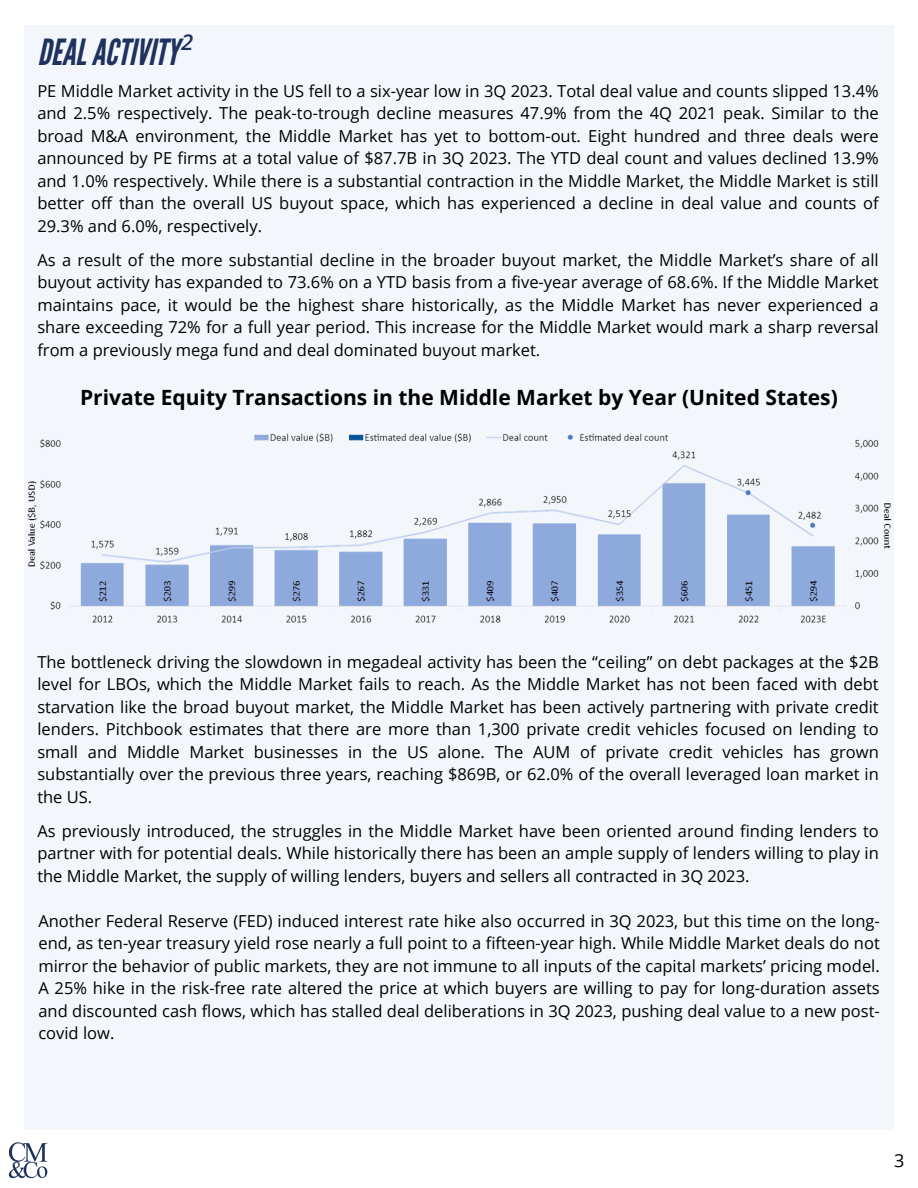
<style>
.page{position:relative;width:918px;height:1188px;background:#fff}
.page>*{position:absolute;margin:0;border:0;box-sizing:border-box;transform-origin:0 0}
.t1{font:italic 36px "League Gothic";color:#1e325d}
.t2{font:700 21px "Open Sans";color:#000}
.t3{font:18px "Open Sans";color:#000}
.t4{font:16.5px/22.5px "Open Sans";color:#000;text-align:justify}
.s1{font-family:"Noto Sans"}
</style>
<div class="page">
<img style="left:8px;top:1142px;width:40px;height:37px">
<div style="left:25px;top:26px;width:869px;height:1104px;background:#f3f6fb"></div>
<img style="left:27px;top:433px;width:865px;height:189px">
<p class="t1" style="left:37px;top:31px;width:155px">DEALACTIVITY<span class="s1">²</span></p>
<p class="t4" style="left:37px;top:79px;width:843px">PE Middle Market activity in the US fell to a six-year low in 3Q 2023. Total deal value and counts slipped 13.4% and 2.5% respectively. The peak-to-trough decline measures 47.9% from the 4Q 2021 peak. Similar to the broad M&amp;A environment, the Middle Market has yet to bottom-out. Eight hundred and three deals were announced by PE firms at a total value of $87.7B in 3Q 2023. The YTD deal count and values declined 13.9% and 1.0% respectively. While there is a substantial contraction in the Middle Market, the Middle Market is still better off than the overall US buyout space, which has experienced a decline in deal value and counts of 29.3% and 6.0%, respectively.</p>
<p class="t4" style="left:37px;top:248px;width:843px">As a result of the more substantial decline in the broader buyout market, the Middle Market’s share of all buyout activity has expanded to 73.6% on a YTD basis from a five-year average of 68.6%. If the Middle Market maintains pace, it would be the highest share historically, as the Middle Market has never experienced a share exceeding 72% for a full year period. This increase for the Middle Market would mark a sharp reversal from a previously mega fund and deal dominated buyout market.</p>
<p class="t2" style="left:80px;top:383px;width:759px">Private Equity Transactions in the Middle Market by Year (United States)</p>
<p class="t4" style="left:37px;top:650px;width:843px">The bottleneck driving the slowdown in megadeal activity has been the “ceiling” on debt packages at the $2B level for LBOs, which the Middle Market fails to reach. As the Middle Market has not been faced with debt starvation like the broad buyout market, the Middle Market has been actively partnering with private credit lenders. Pitchbook estimates that there are more than 1,300 private credit vehicles focused on lending to small and Middle Market businesses in the US alone. The AUM of private credit vehicles has grown substantially over the previous three years, reaching $869B, or 62.0% of the overall leveraged loan market in the US.</p>
<p class="t4" style="left:37px;top:819px;width:843px">As previously introduced, the struggles in the Middle Market have been oriented around finding lenders to partner with for potential deals. While historically there has been an ample supply of lenders willing to play in the Middle Market, the supply of willing lenders, buyers and sellers all contracted in 3Q 2023.</p>
<p class="t4" style="left:38px;top:909px;width:843px">Another Federal Reserve (FED) induced interest rate hike also occurred in 3Q 2023, but this time on the long&shy;end, as ten-year treasury yield rose nearly a full point to a fifteen-year high. While Middle Market deals do not mirror the behavior of public markets, they are not immune to all inputs of the capital markets’ pricing model.<br>A 25% hike in the risk-free rate altered the price at which buyers are willing to pay for long-duration assets and discounted cash flows, which has stalled deal deliberations in 3Q 2023, pushing deal value to a new post&shy;covid low.</p>
<p class="t3" style="left:894px;top:1148px;width:12px">3</p>
</div>
